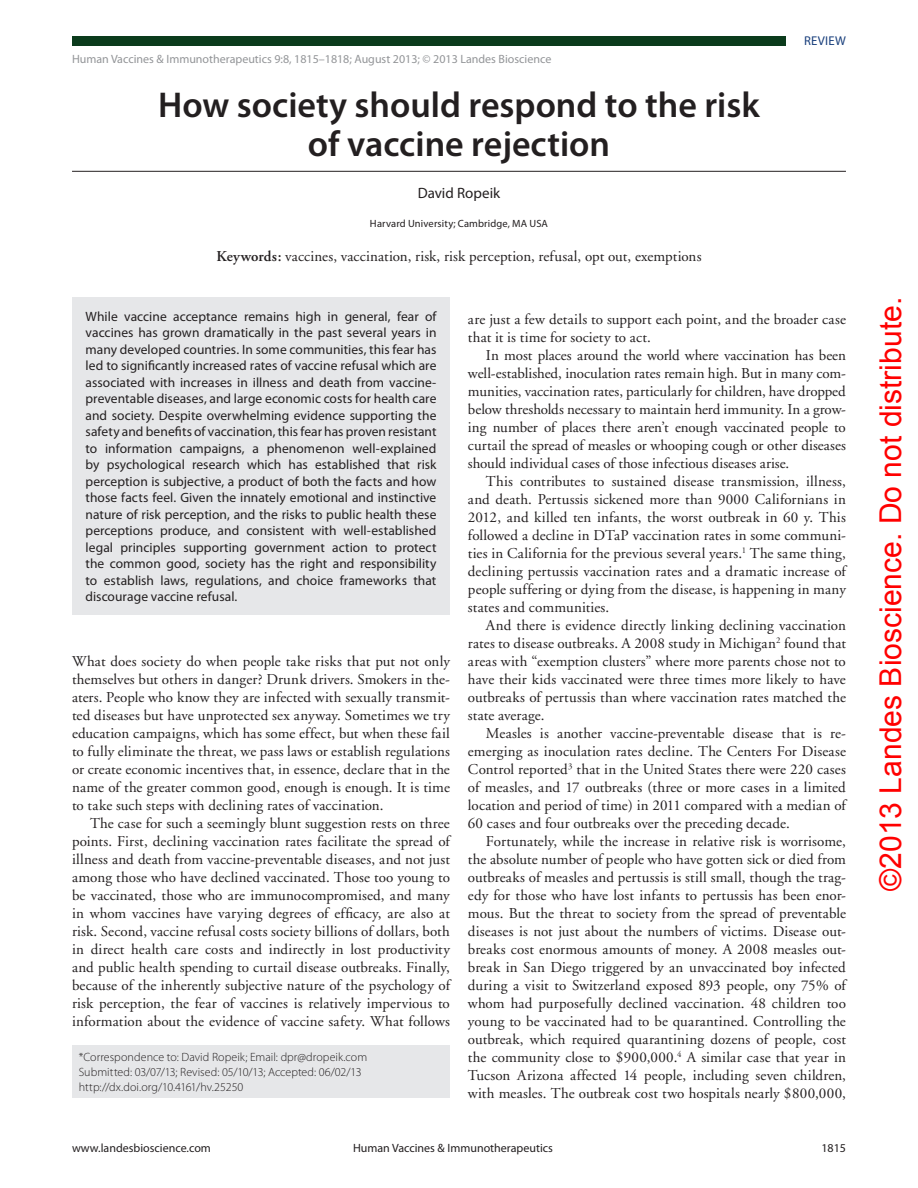
<style>
.page{position:relative;width:918px;height:1188px;background:#fff}
.page>*{position:absolute;margin:0;border:0;box-sizing:border-box;transform-origin:0 0}
.t1{font:600 36px/39px "Myriad Pro";color:#231f20;text-align:center}
.t2{font:30.15px "Arial";color:#f00}
.t3{font:15px/18px "Adobe Garamond";letter-spacing:.005em;color:#231f20;text-align:justify}
.t4{font:15px "Myriad Pro";color:#231f20}
.t5{font:13.5px/16.5px "Myriad Pro";letter-spacing:.005em;color:#231f20;text-align:justify}
.t6{font:12.75px "Myriad Pro";letter-spacing:.02em;color:#193f7c}
.t7{font:300 12px/15px "Myriad Pro";color:#231f20}
.t8{font:12px "Myriad Pro";color:#939598}
.t9{font:12px "Myriad Pro";color:#231f20}
.t10{font:10.5px "Myriad Pro";letter-spacing:.015em;color:#231f20}
.s1{font-weight:600}
</style>
<div class="page">
<div style="left:72px;top:36px;width:713px;height:10px;background:#0b3b1c"></div>
<div style="left:72px;top:1046px;width:378px;height:52px;background:#e6e7e9"></div>
<hr style="left:72px;top:171px;width:774px;height:1px;background:#231f20">
<div style="left:72px;top:297px;width:378px;height:318px;background:#e6e7e9"></div>
<p class="t8" style="left:72px;top:52px;width:481px">Human Vaccines &amp; I mmunotherapeutics 9:8, 1815–1818; August 2013; © 2013 Landes Bioscience</p>
<h1 class="t1" style="left:158px;top:85px;width:603px">How society should respond to the risk of vaccine rejection</h1>
<p class="t4" style="left:418px;top:184px;width:84px">David Ropeik</p>
<p class="t10" style="left:370px;top:217px;width:179px">Harvard University; Cambridge, MA USA</p>
<p class="t3" style="left:216px;top:248px;width:487px"><span class="s1">Keywords:</span> vaccines, vaccination, risk, risk perception, refusal, opt out, exemptions</p>
<p class="t6" style="left:804px;top:33px;width:43px">Review</p>
<p class="t5" style="left:86px;top:308px;width:353px">While vaccine acceptance remains high in general, fear of vaccines has grown dramatically in the past several years in many developed countries. In some communities, this fear has led to significantly increased rates of vaccine refusal which are associated with increases in illness and death from vaccine&shy;preventable diseases, and large economic costs for health care and society. Despite overwhelming evidence supporting the safety and benefits of vaccination, this fear has proven resistant to information campaigns, a phenomenon well-explained by psychological research which has established that risk perception is subjective, a product of both the facts and how those facts feel. Given the innately emotional and instinctive nature of risk perception, and the risks to public health these perceptions produce, and consistent with well-established legal principles supporting government action to protect the common good, society has the right and responsibility to establish laws, regulations, and choice frameworks that discourage vaccine refusal.</p>
<p class="t3" style="left:72px;top:653px;width:380px">What does society do when people take risks that put not only themselves but others in danger? Drunk drivers. Smokers in the&shy;aters. People who know they are infected with sexually transmit&shy;ted diseases but have unprotected sex anyway. Sometimes we try education campaigns, which has some effect, but when these fail to fully eliminate the threat, we pass laws or establish regulations or create economic incentives that, in essence, declare that in the name of the greater common good, enough is enough. It is time to take such steps with declining rates of vaccination.</p>
<p class="t3" style="left:72px;top:815px;width:380px;text-indent:18px">The case for such a seemingly blunt suggestion rests on three points. First, declining vaccination rates facilitate the spread of illness and death from vaccine-preventable diseases, and not just among those who have declined vaccinated. Those too young to be vaccinated, those who are immunocompromised, and many in whom vaccines have varying degrees of efficacy, are also at risk. Second, vaccine refusal costs society billions of dollars, both in direct health care costs and indirectly in lost productivity and public health spending to curtail disease outbreaks. Finally, because of the inherently subjective nature of the psychology of risk perception, the fear of vaccines is relatively impervious to information about the evidence of vaccine safety. What follows</p>
<p class="t7" style="left:79px;top:1050px;width:290px">*Correspondence to: David Ropeik; Email: dpr@dropeik.com<br>Submitted: 03/07/13; Revised: 05/10/13; Accepted: 06/02/13 http://dx.doi.org/10.4161/hv.25250</p>
<p class="t3" style="left:468px;top:311px;width:379px">are just a few details to support each point, and the broader case that it is time for society to act.</p>
<p class="t3" style="left:468px;top:347px;width:380px;text-indent:18px">In most places around the world where vaccination has been well-established, inoculation rates remain high. But in many com&shy;munities, vaccination rates, particularly for children, have dropped below thresholds necessary to maintain herd immunity. In a grow&shy;ing number of places there aren’t enough vaccinated people to curtail the spread of measles or whooping cough or other diseases should individual cases of those infectious diseases arise.</p>
<p class="t3" style="left:468px;top:473px;width:379px;text-indent:18px">This contributes to sustained disease transmission, illness, and death. Pertussis sickened more than 9000 Californians in 2012, and killed ten infants, the worst outbreak in 60 y. This followed a decline in DTaP vaccination rates in some communi&shy;ties in California for the previous several years.<sup>1</sup> The same thing, declining pertussis vaccination rates and a dramatic increase of people suffering or dying from the disease, is happening in many states and communities.</p>
<p class="t3" style="left:468px;top:617px;width:380px;text-indent:18px">And there is evidence directly linking declining vaccination rates to disease outbreaks. A 2008 study in Michigan<sup>2</sup> found that areas with “exemption clusters” where more parents chose not to have their kids vaccinated were three times more likely to have outbreaks of pertussis than where vaccination rates matched the state average.</p>
<p class="t3" style="left:468px;top:725px;width:380px;text-indent:18px">Measles is another vaccine-preventable disease that is re&shy;emerging as inoculation rates decline. The Centers For Disease Control reported<sup>3</sup> that in the United States there were 220 cases of measles, and 17 outbreaks (three or more cases in a limited location and period of time) in 2011 compared with a median of 60 cases and four outbreaks over the preceding decade.</p>
<p class="t3" style="left:468px;top:833px;width:380px;text-indent:18px">Fortunately, while the increase in relative risk is worrisome, the absolute number of people who have gotten sick or died from outbreaks of measles and pertussis is still small, though the trag&shy;edy for those who have lost infants to pertussis has been enor&shy;mous. But the threat to society from the spread of preventable diseases is not just about the numbers of victims. Disease out&shy;breaks cost enormous amounts of money. A 2008 measles out&shy;break in San Diego triggered by an unvaccinated boy infected during a visit to Switzerland exposed 893 people, ony 75% of whom had purposefully declined vaccination. 48 children too young to be vaccinated had to be quarantined. Controlling the outbreak, which required quarantining dozens of people, cost the community close to $900,000.<sup>4</sup> A similar case that year in Tucson Arizona affected 14 people, including seven children, with measles. The outbreak cost two hospitals nearly $800,000,</p>
<p class="t9" style="left:72px;top:1141px;width:140px">www.landesbioscience.com</p>
<p class="t9" style="left:353px;top:1141px;width:201px">Human Vaccines &amp; I mmunotherapeutics</p>
<p class="t9" style="left:821px;top:1141px;width:26px">1815</p>
<h2 class="t2" style="left:871px;top:891px;width:595px;rotate:-90deg">©2013 Landes Bioscience. Do not distribute.</h2>
</div>
